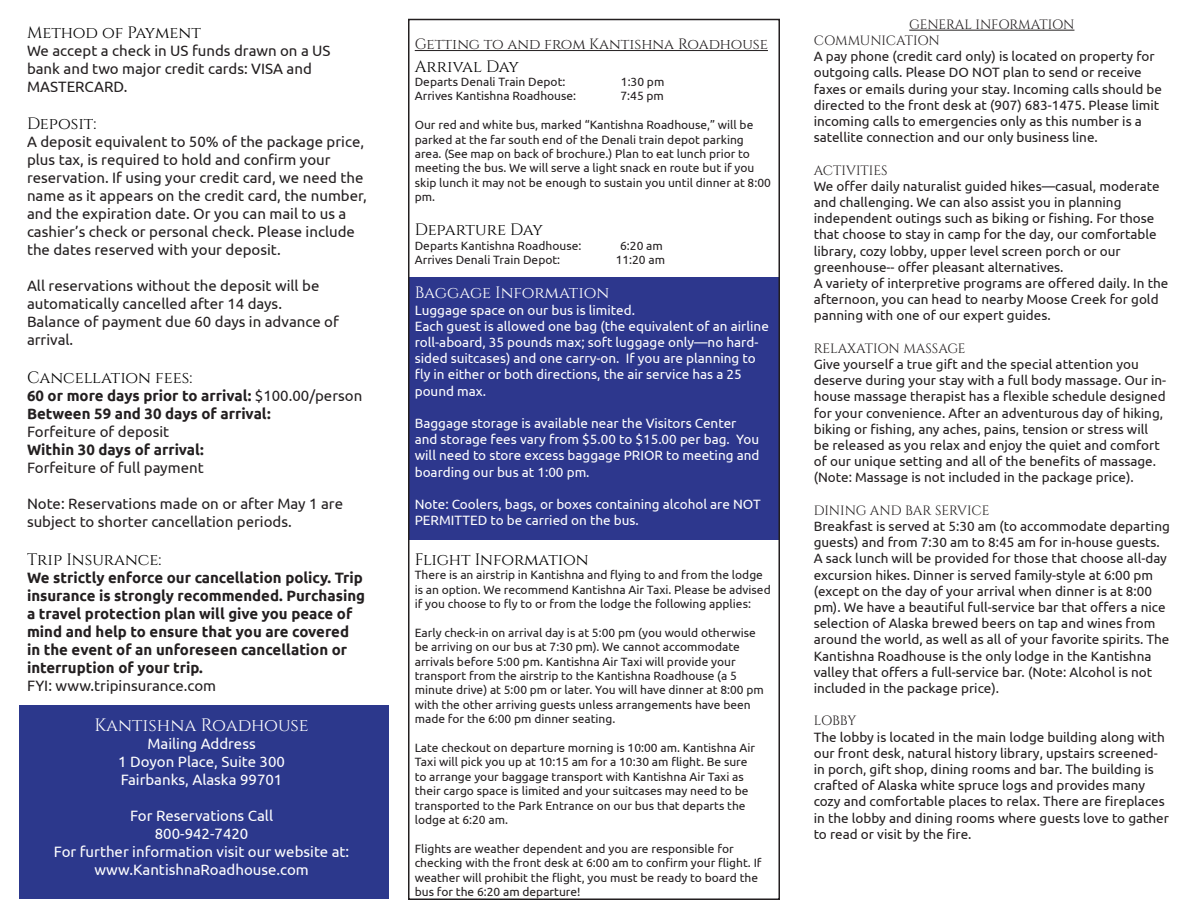
<style>
.page{position:relative;width:1188px;height:918px;background:#fff}
.page>*{position:absolute;margin:0;border:0;box-sizing:border-box;transform-origin:0 0}
.t1{font:18px "Cinzel";color:#fff}
.t2{font:16.5px "Cinzel";color:#000}
.t3{font:16.5px "Cinzel";letter-spacing:-.015em;color:#fff}
.t4{font:15px/18px "Ubuntu";color:#231f20}
.t5{font:700 15px/18px "Ubuntu";color:#231f20}
.t6{font:15px/18px "Ubuntu";color:#fff;text-align:center}
.t7{font:15px "Cinzel";color:#231f20}
.t8{font:13.5px/16.2px "Ubuntu";color:#231f20}
.t9{font:13.5px/16.2px "Ubuntu";color:#fff}
.t10{font:13.5px "Cinzel";letter-spacing:-.01em;color:#231f20}
.t11{font:12px/14.4px "Ubuntu";color:#231f20}
.s1{font-weight:400}
</style>
<div class="page">
<div style="left:20px;top:705px;width:369px;height:193px;background:#2c388c"></div>
<div style="left:409px;top:278px;width:370px;height:262px;background:#2d378d"></div>
<div style="left:408px;top:19px;width:372px;height:881px;border:2px solid #231f20"></div>
<hr style="left:909px;top:30px;width:165px;height:1px;background:#231f20">
<hr style="left:415px;top:50px;width:353px;height:1px;background:#231f20">
<p class="t2" style="left:27px;top:23px;width:175px">Method of Payment</p>
<p class="t4" style="left:27px;top:41px;width:305px">We accept a check in US funds drawn on a US bank and two major credit cards: VISA and<br>MASTERCARD.</p>
<p class="t2" style="left:27px;top:114px;width:71px">Deposit:</p>
<p class="t4" style="left:27px;top:133px;width:341px">A deposit equivalent to 50% of the package price, plus tax, is required to hold and confirm your reservation. If using your credit card, we need the name as it appears on the credit card, the number, and the expiration date. Or you can mail to us a cashier’s check or personal check. Please include the dates reserved with your deposit.</p>
<p class="t4" style="left:27px;top:277px;width:313px">All reservations without the deposit will be automatically cancelled after 14 days.<br>Balance of payment due 60 days in advance of arrival.</p>
<p class="t2" style="left:27px;top:368px;width:167px">Cancellation fees:</p>
<p class="t5" style="left:27px;top:387px;width:337px">60 or more days prior to arrival: <span class="s1">$100.00/person<br></span>Between 59 and 30 days of arrival:</p>
<p class="t4" style="left:27px;top:422px;width:144px">Forfeiture of deposit</p>
<p class="t5" style="left:27px;top:441px;width:178px">Within 30 days of arrival:</p>
<p class="t4" style="left:27px;top:458px;width:178px">Forfeiture of full payment</p>
<p class="t4" style="left:27px;top:494px;width:318px">Note: Reservations made on or after May 1 are subject to shorter cancellation periods.</p>
<p class="t2" style="left:27px;top:550px;width:136px">Trip Insurance:</p>
<p class="t5" style="left:27px;top:568px;width:340px">We strictly enforce our cancellation policy. Trip insurance is strongly recommended. Purchasing a travel protection plan will give you peace of mind and help to ensure that you are covered in the event of an unforeseen cancellation or interruption of your trip.</p>
<p class="t4" style="left:27px;top:676px;width:191px">FYI: www.tripinsurance.com</p>
<h1 class="t1" style="left:94px;top:714px;width:216px">Kantishna Roadhouse</h1>
<p class="t6" style="left:118px;top:734px;width:168px">Mailing Address<br>1 Doyon Place, Suite 300<br>Fairbanks, Alaska 99701</p>
<p class="t6" style="left:54px;top:806px;width:297px">For Reservations Call<br>800-942-7420<br>For further information visit our website at: www.KantishnaRoadhouse.com</p>
<p class="t7" style="left:415px;top:35px;width:355px">Getting to and from Kantishna Roadhouse</p>
<p class="t2" style="left:415px;top:56px;width:106px">Arrival Day</p>
<p class="t11" style="left:415px;top:74px;width:152px">Departs Denali Train Depot:</p>
<p class="t11" style="left:621px;top:74px;width:45px">1:30 pm</p>
<p class="t11" style="left:415px;top:89px;width:163px">Arrives Kantishna Roadhouse:</p>
<p class="t11" style="left:621px;top:89px;width:45px">7:45 pm</p>
<p class="t11" style="left:415px;top:117px;width:358px">Our red and white bus, marked “Kantishna Roadhouse,” will be parked at the far south end of the Denali train depot parking area. (See map on back of brochure.) Plan to eat lunch prior to meeting the bus. We will serve a light snack en route but if you skip lunch it may not be enough to sustain you until dinner at 8:00 pm.</p>
<p class="t2" style="left:415px;top:220px;width:130px">Departure Day</p>
<p class="t11" style="left:415px;top:238px;width:168px">Departs Kantishna Roadhouse:</p>
<p class="t11" style="left:620px;top:238px;width:44px">6:20 am</p>
<p class="t11" style="left:415px;top:252px;width:147px">Arrives Denali Train Depot:</p>
<p class="t11" style="left:616px;top:252px;width:51px">11:20 am</p>
<p class="t3" style="left:415px;top:283px;width:196px">Baggage Information</p>
<p class="t9" style="left:415px;top:301px;width:356px">Luggage space on our bus is limited.<br>Each guest is allowed one bag (the equivalent of an airline roll-aboard, 35 pounds max; soft luggage only—no hard&shy;sided suitcases) and one carry-on. If you are planning to fly in either or both directions, the air service has a 25 pound max.</p>
<p class="t9" style="left:415px;top:415px;width:346px">Baggage storage is available near the Visitors Center and storage fees vary from $5.00 to $15.00 per bag. You will need to store excess baggage PRIOR to meeting and boarding our bus at 1:00 pm.</p>
<p class="t9" style="left:415px;top:496px;width:347px">Note: Coolers, bags, or boxes containing alcohol are NOT<br>PERMITTED to be carried on the bus.</p>
<p class="t2" style="left:415px;top:550px;width:176px">Flight Information</p>
<p class="t11" style="left:415px;top:567px;width:358px">There is an airstrip in Kantishna and flying to and from the lodge is an option. We recommend Kantishna Air Taxi. Please be advised if you choose to fly to or from the lodge the following applies:</p>
<p class="t11" style="left:415px;top:625px;width:351px">Early check-in on arrival day is at 5:00 pm (you would otherwise be arriving on our bus at 7:30 pm). We cannot accommodate arrivals before 5:00 pm. Kantishna Air Taxi will provide your transport from the airstrip to the Kantishna Roadhouse (a 5 minute drive) at 5:00 pm or later. You will have dinner at 8:00 pm with the other arriving guests unless arrangements have been made for the 6:00 pm dinner seating.</p>
<p class="t11" style="left:415px;top:740px;width:342px">Late checkout on departure morning is 10:00 am. Kantishna Air Taxi will pick you up at 10:15 am for a 10:30 am flight. Be sure to arrange your baggage transport with Kantishna Air Taxi as their cargo space is limited and your suitcases may need to be transported to the Park Entrance on our bus that departs the lodge at 6:20 am.</p>
<p class="t11" style="left:415px;top:841px;width:348px">Flights are weather dependent and you are responsible for checking with the front desk at 6:00 am to confirm your flight. If weather will prohibit the flight, you must be ready to board the bus for the 6:20 am departure!</p>
<p class="t10" style="left:909px;top:16px;width:167px">GENERAL INFORMATION</p>
<p class="t10" style="left:814px;top:33px;width:128px">COMMUNICATION</p>
<p class="t8" style="left:814px;top:48px;width:350px">A pay phone (credit card only) is located on property for outgoing calls. Please DO NOT plan to send or receive faxes or emails during your stay. Incoming calls should be directed to the front desk at (907) 683-1475. Please limit incoming calls to emergencies only as this number is a satellite connection and our only business line.</p>
<p class="t10" style="left:814px;top:162px;width:75px">ACTIVITIES</p>
<p class="t8" style="left:814px;top:177px;width:347px">We offer daily naturalist guided hikes—casual, moderate and challenging. We can also assist you in planning independent outings such as biking or fishing. For those that choose to stay in camp for the day, our comfortable library, cozy lobby, upper level screen porch or our greenhouse-- offer pleasant alternatives.</p>
<p class="t8" style="left:814px;top:275px;width:356px">A variety of interpretive programs are offered daily. In the afternoon, you can head to nearby Moose Creek for gold panning with one of our expert guides.</p>
<p class="t10" style="left:814px;top:340px;width:153px">RELAXATION MASSAGE</p>
<p class="t8" style="left:814px;top:356px;width:354px">Give yourself a true gift and the special attention you deserve during your stay with a full body massage. Our in&shy;house massage therapist has a flexible schedule designed for your convenience. After an adventurous day of hiking, biking or fishing, any aches, pains, tension or stress will be released as you relax and enjoy the quiet and comfort of our unique setting and all of the benefits of massage. (Note: Massage is not included in the package price).</p>
<p class="t10" style="left:814px;top:502px;width:177px">DINING AND BAR SERVICE</p>
<p class="t8" style="left:814px;top:518px;width:358px">Breakfast is served at 5:30 am (to accommodate departing guests) and from 7:30 am to 8:45 am for in-house guests.<br>A sack lunch will be provided for those that choose all-day excursion hikes. Dinner is served family-style at 6:00 pm (except on the day of your arrival when dinner is at 8:00 pm). We have a beautiful full-service bar that offers a nice selection of Alaska brewed beers on tap and wines from around the world, as well as all of your favorite spirits. The Kantishna Roadhouse is the only lodge in the Kantishna valley that offers a full-service bar. (Note: Alcohol is not included in the package price).</p>
<p class="t10" style="left:814px;top:713px;width:44px">LOBBY</p>
<p class="t8" style="left:814px;top:728px;width:357px">The lobby is located in the main lodge building along with our front desk, natural history library, upstairs screened&shy;in porch, gift shop, dining rooms and bar. The building is crafted of Alaska white spruce logs and provides many cozy and comfortable places to relax. There are fireplaces in the lobby and dining rooms where guests love to gather to read or visit by the fire.</p>
</div>
